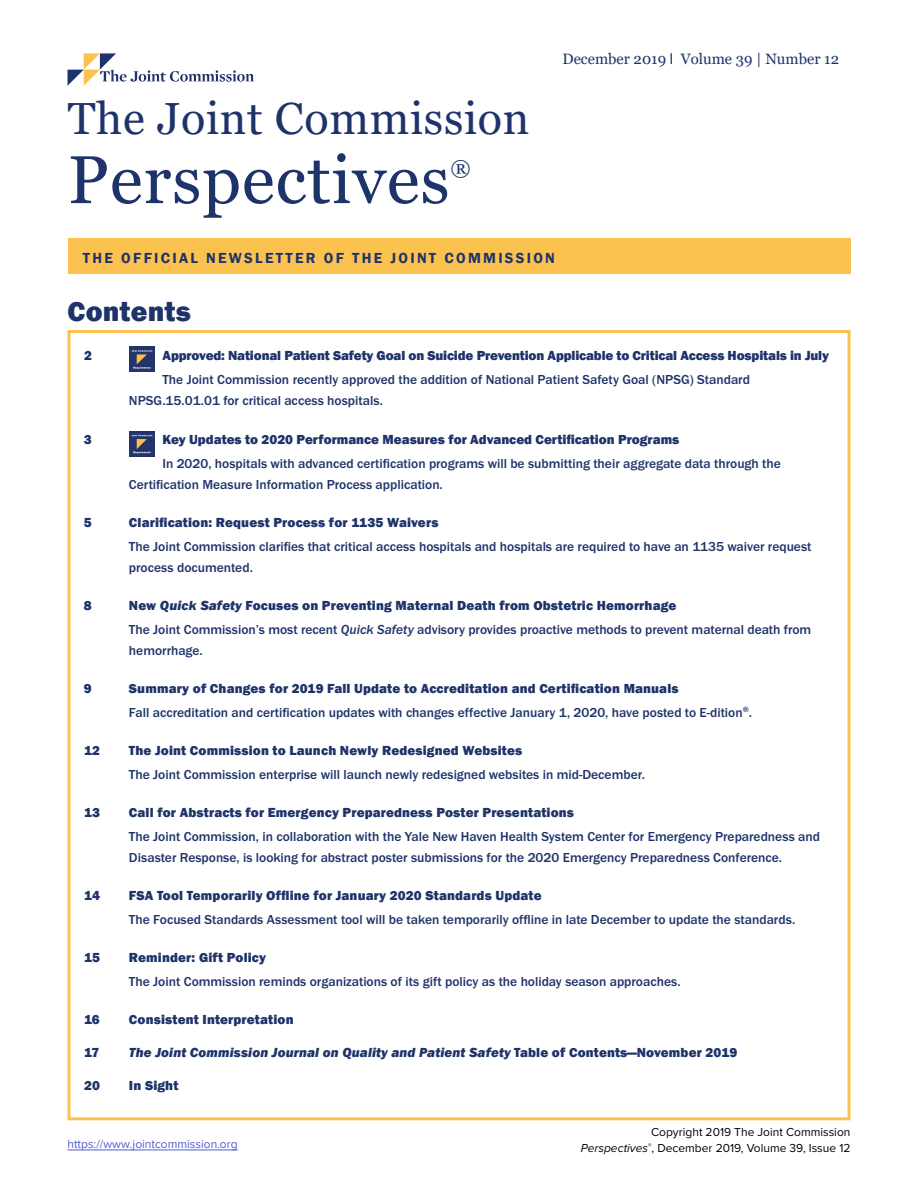
<style>
.page{position:relative;width:918px;height:1188px;background:#fff}
.page>*{position:absolute;margin:0;border:0;box-sizing:border-box;transform-origin:0 0}
.t1{font:67.5px "Georgia";letter-spacing:.015em;color:#1f336b}
.t2{font:45px "Georgia";letter-spacing:.015em;color:#1f336b}
.t3{font:800 28.5px "Franklin Gothic";letter-spacing:.01em;color:#1f336b}
.t4{font:21px "Georgia";color:#1f336b}
.t5{font:600 15px "Franklin Gothic";letter-spacing:.15em;color:#1f336b}
.t6{font:15px "Georgia";color:#1f336b}
.t7{font:500 13.5px/21px "Franklin Gothic URW";color:#1f336b}
.t8{font:800 13.5px "Franklin Gothic";letter-spacing:.01em;color:#1f336b}
.t9{font:800 13.5px "Franklin Gothic";letter-spacing:-.01em;color:#1f336b}
.t10{font:italic 800 13.5px "Franklin Gothic";letter-spacing:.01em;color:#1f336b}
.t11{font:12px/16.5px "Proxima Nova";color:#000;text-align:right}
.t12{font:12px "Proxima Nova";color:#4f5cd6}
.s1{font-family:"Arial"}
.s2{font-style:italic}
.s3{font-family:"Franklin Gothic URW Med Ita";font-weight:400}
.s4{font-style:normal}
</style>
<div class="page">
<hr style="left:68px;top:1150px;width:170px;height:1px;background:#4f5cd6">
<div style="left:68px;top:239px;width:782px;height:35px;background:#fbc24f"></div>
<svg style="left:68px;top:53px;width:186px;height:33px"></svg>
<div style="left:129px;top:347px;width:26px;height:25px;background:#23346b"></div>
<svg style="left:131px;top:350px;width:21px;height:19px"></svg>
<div style="left:129px;top:431px;width:26px;height:26px;background:#23346b"></div>
<svg style="left:131px;top:435px;width:21px;height:19px"></svg>
<div style="left:68px;top:330px;width:782px;height:790px;border:3px solid #fbc24f"></div>
<h2 class="t2" style="left:68px;top:91px;width:463px">The Joint Commission</h2>
<h1 class="t1" style="left:68px;top:139px;width:383px">Perspectives</h1>
<h3 class="t4" style="left:451px;top:155px;width:21px">®</h3>
<p class="t6" style="left:562px;top:50px;width:278px">December 2019 <span class="s1">l</span> Volume 39 | Number 12</p>
<p class="t5" style="left:83px;top:248px;width:474px">THE OFFICIAL NEWSLETTER OF THE JOINT COMMISSION</p>
<h3 class="t3" style="left:68px;top:293px;width:125px">Contents</h3>
<p class="t8" style="left:84px;top:347px;width:9px">2</p>
<p class="t9" style="left:163px;top:347px;width:668px">Approved: National Patient Safety Goal on Suicide Prevention Applicable to Critical Access Hospitals in July</p>
<p class="t7" style="left:129px;top:369px;width:623px;text-indent:33px">The Joint Commission recently approved the addition of National Patient Safety Goal (NPSG) Standard<br>NPSG.15.01.01 for critical access hospitals.</p>
<p class="t8" style="left:84px;top:430px;width:9px">3</p>
<p class="t8" style="left:163px;top:430px;width:518px">Key Updates to 2020 Performance Measures for Advanced Certification Programs</p>
<p class="t7" style="left:129px;top:452px;width:653px;text-indent:33px">In 2020, hospitals with advanced certification programs will be submitting their aggregate data through the<br>Certification Measure Information Process application.</p>
<p class="t8" style="left:84px;top:513px;width:9px">5</p>
<p class="t8" style="left:129px;top:513px;width:311px">Clarification: Request Process for 1135 Waivers</p>
<p class="t7" style="left:129px;top:535px;width:684px">The Joint Commission clarifies that critical access hospitals and hospitals are required to have an 1135 waiver request process documented.</p>
<p class="t8" style="left:84px;top:596px;width:9px">8</p>
<p class="t8" style="left:129px;top:596px;width:549px">New <span class="s2">Quick Safety</span> Focuses on Preventing Maternal Death from Obstetric Hemorrhage</p>
<p class="t7" style="left:129px;top:618px;width:684px">The Joint Commission’s most recent <span class="s3">Quick Safety</span> advisory provides proactive methods to prevent maternal death from hemorrhage.</p>
<p class="t8" style="left:84px;top:680px;width:9px">9</p>
<p class="t8" style="left:129px;top:680px;width:551px">Summary of Changes for 2019 Fall Update to Accreditation and Certification Manuals</p>
<p class="t7" style="left:129px;top:702px;width:625px">Fall accreditation and certification updates with changes effective January 1, 2020, have posted to E-dition<sup>®</sup>.</p>
<p class="t8" style="left:84px;top:742px;width:18px">12</p>
<p class="t8" style="left:129px;top:742px;width:395px">The Joint Commission to Launch Newly Redesigned Websites</p>
<p class="t7" style="left:129px;top:764px;width:517px">The Joint Commission enterprise will launch newly redesigned websites in mid-December.</p>
<p class="t8" style="left:84px;top:804px;width:18px">13</p>
<p class="t8" style="left:129px;top:804px;width:447px">Call for Abstracts for Emergency Preparedness Poster Presentations</p>
<p class="t7" style="left:129px;top:826px;width:693px">The Joint Commission, in collaboration with the Yale New Haven Health System Center for Emergency Preparedness and<br>Disaster Response, is looking for abstract poster submissions for the 2020 Emergency Preparedness Conference.</p>
<p class="t8" style="left:84px;top:887px;width:18px">14</p>
<p class="t8" style="left:129px;top:887px;width:414px">FSA Tool Temporarily Offline for January 2020 Standards Update</p>
<p class="t7" style="left:129px;top:909px;width:668px">The Focused Standards Assessment tool will be taken temporarily offline in late December to update the standards.</p>
<p class="t8" style="left:84px;top:949px;width:18px">15</p>
<p class="t8" style="left:129px;top:949px;width:139px">Reminder: Gift Policy</p>
<p class="t7" style="left:129px;top:971px;width:553px">The Joint Commission reminds organizations of its gift policy as the holiday season approaches.</p>
<p class="t8" style="left:84px;top:1011px;width:17px">16</p>
<p class="t8" style="left:129px;top:1011px;width:166px">Consistent Interpretation</p>
<p class="t8" style="left:84px;top:1044px;width:17px">17</p>
<p class="t10" style="left:129px;top:1044px;width:610px">The Joint Commission Journal on Quality and Patient Safety <span class="s4">Table of Contents—November 2019</span></p>
<p class="t8" style="left:84px;top:1077px;width:17px">20</p>
<p class="t8" style="left:129px;top:1077px;width:51px">In Sight</p>
<p class="t12" style="left:68px;top:1135px;width:172px">https://www.jointcommission.org</p>
<p class="t11" style="left:581px;top:1123px;width:271px">Copyright 2019 The Joint Commission<br><span class="s2">Perspectives</span><sup>®</sup>, December 2019, Volume 39, Issue 12</p>
</div>
